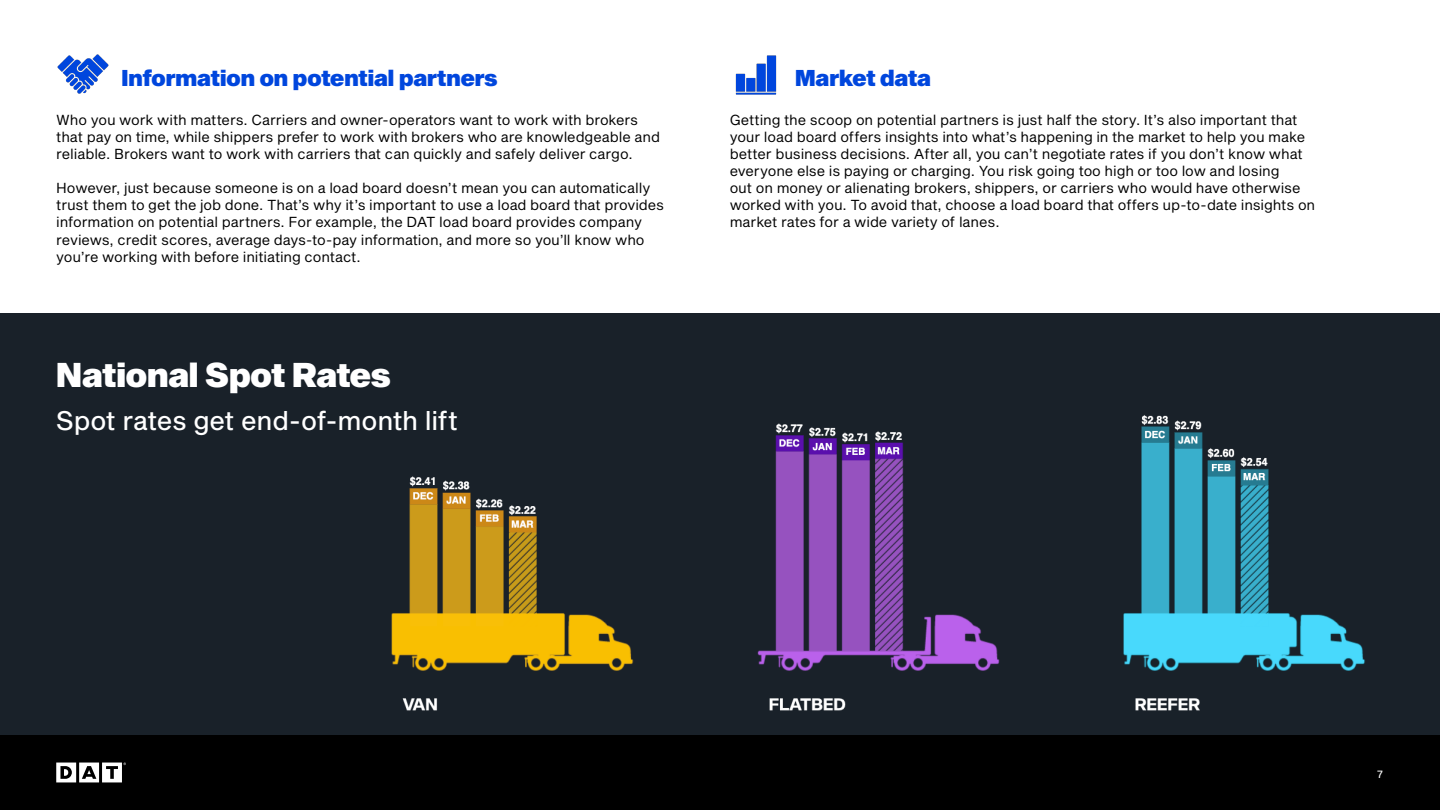
<style>
.page{position:relative;width:1440px;height:810px;background:#fff}
.page>*{position:absolute;margin:0;border:0;box-sizing:border-box;transform-origin:0 0}
.t1{font:33.75px "Sequel Sans Black Head";letter-spacing:-.005em;color:#fff}
.t2{font:26.25px "Sequel Sans Roman Body";letter-spacing:-.01em;color:#fff}
.t3{font:22.5px "Sequel Sans Black Head";color:#0046dd}
.t4{font:14.25px/17.1px "Sequel Sans Book Body";letter-spacing:-.01em;color:#000}
.t5{font:10.5px "Sequel Sans Roman Body";color:#fff}
</style>
<div class="page">
<div style="left:0;top:314px;width:1440px;height:449px;background:#192129"></div>
<div style="left:0;top:735px;width:1440px;height:75px;background:#000"></div>
<svg style="left:56px;top:763px;width:70px;height:19px"></svg>
<img style="left:391px;top:415px;width:974px;height:296px">
<img style="left:57px;top:54px;width:52px;height:40px">
<img style="left:735px;top:55px;width:42px;height:40px">
<h3 class="t3" style="left:122px;top:62px;width:378px">Information on potential partners</h3>
<p class="t4" style="left:56px;top:112px;width:605px">Who you work with matters. Carriers and owner-operators want to work with brokers that pay on time, while shippers prefer to work with brokers who are knowledgeable and reliable. Brokers want to work with carriers that can quickly and safely deliver cargo.</p>
<p class="t4" style="left:56px;top:180px;width:609px">However, just because someone is on a load board doesn’t mean you can automatically trust them to get the job done. That’s why it’s important to use a load board that provides information on potential partners. For example, the DAT load board provides company reviews, credit scores, average days-to-pay information, and more so you’ll know who you’re working with before initiating contact.</p>
<h1 class="t1" style="left:56px;top:351px;width:336px">National Spot Rates</h1>
<h2 class="t2" style="left:56px;top:401px;width:403px">Spot rates get end-of-month lift</h2>
<h3 class="t3" style="left:795px;top:62px;width:137px">Market data</h3>
<p class="t4" style="left:730px;top:112px;width:587px">Getting the scoop on potential partners is just half the story. It’s also important that your load board offers insights into what’s happening in the market to help you make better business decisions. After all, you can’t negotiate rates if you don’t know what everyone else is paying or charging. You risk going too high or too low and losing<br>out on money or alienating brokers, shippers, or carriers who would have otherwise worked with you. To avoid that, choose a load board that offers up-to-date insights on market rates for a wide variety of lanes.</p>
<p class="t5" style="left:1377px;top:766px;width:7px">7</p>
</div>
